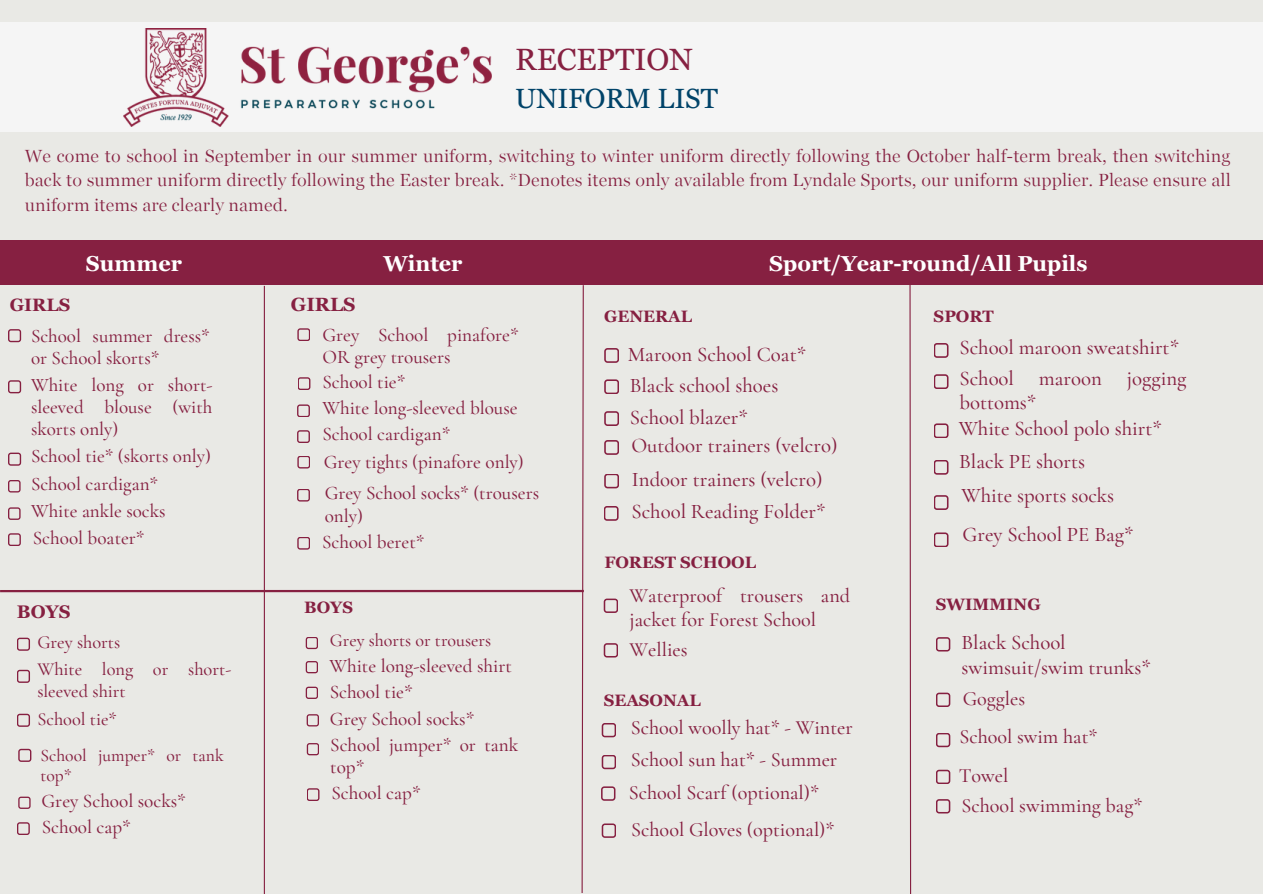
<style>
.page{position:relative;width:1263px;height:894px;background:#fff}
.page>*{position:absolute;margin:0;border:0;box-sizing:border-box;transform-origin:0 0}
.t1{font:30.75px "Georgia";color:#862041}
.t2{font:27.75px "Georgia";color:#004369}
.t3{font:700 21.6px "Georgia";color:#fff}
.t4{font:500 20.7px/24.5px "Cormorant Garamond";color:#862041}
.t5{font:500 20.1px/23.7px "Cormorant Garamond";color:#862041}
.t6{font:500 19.2px/22.2px "Cormorant Garamond";color:#862041}
.t7{font:700 19.2px "Georgia";color:#862041}
.t8{font:500 19.05px/22px "Cormorant Garamond";color:#862041}
.t9{font:500 18.3px/21.6px "Cormorant Garamond";color:#862041}
.t10{font:700 18.15px "Georgia";color:#862041}
.t11{font:300 18px/24.8px "SD Georgia";color:#862041;text-align:justify}
.t12{font:500 18px "Cormorant Garamond";color:#862041}
.t13{font:700 17.85px "Georgia";color:#862041}
.t14{font:500 17.55px/20.7px "Cormorant Garamond";color:#862041}
.t15{font:700 16.5px "Georgia";color:#862041}
</style>
<div class="page">
<div style="left:0;top:0;width:1263px;height:893px;background:#e9e9e5"></div>
<div style="left:0;top:22px;width:1262px;height:110px;background:#f5f5f5"></div>
<div style="left:0;top:241px;width:1263px;height:44px;background:#862041"></div>
<svg style="left:8px;top:380px;width:13px;height:13px"></svg>
<svg style="left:8px;top:452px;width:13px;height:13px"></svg>
<svg style="left:8px;top:329px;width:13px;height:13px"></svg>
<svg style="left:8px;top:480px;width:13px;height:12px"></svg>
<svg style="left:8px;top:507px;width:13px;height:12px"></svg>
<svg style="left:604px;top:348px;width:15px;height:15px"></svg>
<svg style="left:934px;top:532px;width:14px;height:15px"></svg>
<svg style="left:934px;top:460px;width:14px;height:14px"></svg>
<svg style="left:934px;top:423px;width:14px;height:15px"></svg>
<svg style="left:604px;top:440px;width:15px;height:14px"></svg>
<svg style="left:604px;top:474px;width:15px;height:14px"></svg>
<svg style="left:934px;top:343px;width:14px;height:15px"></svg>
<svg style="left:934px;top:374px;width:14px;height:15px"></svg>
<svg style="left:604px;top:379px;width:15px;height:15px"></svg>
<svg style="left:934px;top:495px;width:14px;height:15px"></svg>
<svg style="left:298px;top:377px;width:12px;height:13px"></svg>
<svg style="left:297px;top:430px;width:13px;height:13px"></svg>
<svg style="left:297px;top:404px;width:13px;height:13px"></svg>
<svg style="left:297px;top:328px;width:13px;height:13px"></svg>
<svg style="left:297px;top:456px;width:13px;height:12px"></svg>
<svg style="left:297px;top:489px;width:13px;height:12px"></svg>
<hr style="left:0;top:589px;width:584px;height:3px;background:#862041">
<svg style="left:581px;top:285px;width:3px;height:608px"></svg>
<svg style="left:909px;top:285px;width:3px;height:608px"></svg>
<hr style="left:264px;top:286px;width:1px;height:607px;background:#862041">
<svg style="left:306px;top:637px;width:12px;height:12px"></svg>
<svg style="left:306px;top:661px;width:12px;height:12px"></svg>
<svg style="left:306px;top:686px;width:12px;height:12px"></svg>
<svg style="left:307px;top:714px;width:12px;height:12px"></svg>
<svg style="left:307px;top:743px;width:12px;height:12px"></svg>
<svg style="left:17px;top:713px;width:13px;height:13px"></svg>
<svg style="left:17px;top:669px;width:13px;height:13px"></svg>
<svg style="left:17px;top:637px;width:13px;height:13px"></svg>
<svg style="left:936px;top:733px;width:14px;height:14px"></svg>
<svg style="left:936px;top:637px;width:14px;height:14px"></svg>
<svg style="left:936px;top:692px;width:14px;height:14px"></svg>
<svg style="left:604px;top:598px;width:14px;height:14px"></svg>
<svg style="left:604px;top:643px;width:14px;height:14px"></svg>
<svg style="left:936px;top:769px;width:14px;height:14px"></svg>
<svg style="left:602px;top:723px;width:14px;height:14px"></svg>
<svg style="left:602px;top:755px;width:14px;height:14px"></svg>
<svg style="left:936px;top:799px;width:14px;height:14px"></svg>
<svg style="left:18px;top:748px;width:13px;height:13px"></svg>
<svg style="left:604px;top:411px;width:15px;height:15px"></svg>
<svg style="left:297px;top:537px;width:13px;height:12px"></svg>
<svg style="left:8px;top:533px;width:13px;height:13px"></svg>
<svg style="left:17px;top:822px;width:13px;height:12px"></svg>
<svg style="left:307px;top:788px;width:12px;height:12px"></svg>
<svg style="left:18px;top:796px;width:13px;height:12px"></svg>
<svg style="left:601px;top:786px;width:14px;height:14px"></svg>
<svg style="left:602px;top:823px;width:14px;height:14px"></svg>
<svg style="left:604px;top:506px;width:15px;height:14px"></svg>
<img style="left:124px;top:29px;width:367px;height:98px">
<p class="t1" style="left:515px;top:42px;width:179px">RECEPTION</p>
<p class="t2" style="left:515px;top:82px;width:204px">UNIFORM LIST</p>
<p class="t11" style="left:25px;top:143px;width:1207px">We come to school in September in our summer uniform, switching to winter uniform directly following the October half-term break, then switching back to summer uniform directly following the Easter break. *Denotes items only available from Lyndale Sports, our uniform supplier. Please ensure all uniform items are clearly named.</p>
<p class="t13" style="left:10px;top:294px;width:62px">GIRLS</p>
<p class="t3" style="left:86px;top:251px;width:98px">Summer</p>
<p class="t3" style="left:383px;top:251px;width:81px">Winter</p>
<p class="t3" style="left:769px;top:251px;width:320px">Sport/Year-round/All Pupils</p>
<p class="t7" style="left:291px;top:293px;width:66px">GIRLS</p>
<p class="t15" style="left:604px;top:306px;width:89px">GENERAL</p>
<p class="t15" style="left:934px;top:306px;width:62px">SPORT</p>
<p class="t8" style="left:31px;top:324px;width:180px">School summer dress* or School skorts*</p>
<p class="t8" style="left:31px;top:374px;width:183px;text-align:justify">White long or short&shy;sleeved blouse (with skorts only)</p>
<p class="t8" style="left:31px;top:445px;width:181px">School tie* (skorts only)</p>
<p class="t8" style="left:31px;top:472px;width:128px">School cardigan*</p>
<p class="t8" style="left:31px;top:500px;width:136px">White ankle socks</p>
<p class="t6" style="left:322px;top:323px;width:198px">Grey School pinafore*<br>OR grey trousers</p>
<p class="t6" style="left:322px;top:396px;width:197px">White long-sleeved blouse</p>
<p class="t6" style="left:322px;top:370px;width:84px">School tie*</p>
<p class="t6" style="left:322px;top:422px;width:129px">School cardigan*</p>
<p class="t6" style="left:324px;top:450px;width:202px">Grey tights (pinafore only)</p>
<p class="t6" style="left:325px;top:481px;width:216px">Grey School socks* (trousers only)</p>
<p class="t6" style="left:33px;top:526px;width:113px">School boater*</p>
<p class="t6" style="left:322px;top:530px;width:104px">School beret*</p>
<p class="t4" style="left:628px;top:342px;width:180px">Maroon School Coat*</p>
<p class="t4" style="left:630px;top:373px;width:150px">Black school shoes</p>
<p class="t4" style="left:630px;top:405px;width:120px">School blazer*</p>
<p class="t4" style="left:631px;top:433px;width:207px">Outdoor trainers (velcro)</p>
<p class="t4" style="left:632px;top:466px;width:192px">Indoor trainers (velcro)</p>
<p class="t4" style="left:631px;top:499px;width:195px">School Reading Folder*</p>
<p class="t15" style="left:604px;top:553px;width:153px">FOREST SCHOOL</p>
<p class="t5" style="left:630px;top:583px;width:222px">Waterproof trousers and jacket for Forest School</p>
<p class="t5" style="left:630px;top:637px;width:59px">Wellies</p>
<p class="t15" style="left:304px;top:597px;width:50px">BOYS</p>
<p class="t10" style="left:17px;top:601px;width:55px">BOYS</p>
<p class="t9" style="left:37px;top:631px;width:85px">Grey shorts</p>
<p class="t9" style="left:37px;top:658px;width:195px">White long or short&shy;sleeved shirt</p>
<p class="t9" style="left:37px;top:707px;width:81px">School tie*</p>
<p class="t14" style="left:41px;top:744px;width:185px">School jumper* or tank top*</p>
<p class="t12" style="left:330px;top:629px;width:163px">Grey shorts or trousers</p>
<p class="t6" style="left:329px;top:654px;width:184px">White long-sleeved shirt</p>
<p class="t6" style="left:330px;top:680px;width:84px">School tie*</p>
<p class="t6" style="left:330px;top:707px;width:146px">Grey School socks*</p>
<p class="t6" style="left:330px;top:733px;width:189px">School jumper* or tank top*</p>
<p class="t15" style="left:604px;top:690px;width:98px">SEASONAL</p>
<p class="t5" style="left:631px;top:715px;width:223px">School woolly hat* - Winter</p>
<p class="t5" style="left:631px;top:747px;width:208px">School sun hat* - Summer</p>
<p class="t6" style="left:42px;top:789px;width:146px">Grey School socks*</p>
<p class="t5" style="left:629px;top:780px;width:192px">School Scarf (optional)*</p>
<p class="t5" style="left:631px;top:817px;width:205px">School Gloves (optional)*</p>
<p class="t6" style="left:331px;top:781px;width:91px">School cap*</p>
<p class="t6" style="left:42px;top:815px;width:91px">School cap*</p>
<p class="t4" style="left:959px;top:334px;width:221px">School maroon sweatshirt*</p>
<p class="t4" style="left:959px;top:365px;width:228px">School maroon jogging bottoms*</p>
<p class="t4" style="left:959px;top:416px;width:204px">White School polo shirt*</p>
<p class="t4" style="left:959px;top:448px;width:127px">Black PE shorts</p>
<p class="t4" style="left:962px;top:483px;width:154px">White sports socks</p>
<p class="t4" style="left:963px;top:522px;width:172px">Grey School PE Bag*</p>
<p class="t15" style="left:936px;top:594px;width:106px">SWIMMING</p>
<p class="t4" style="left:962px;top:630px;width:191px">Black School swimsuit/swim trunks*</p>
<p class="t5" style="left:963px;top:686px;width:64px">Goggles</p>
<p class="t5" style="left:959px;top:724px;width:140px">School swim hat*</p>
<p class="t5" style="left:959px;top:763px;width:51px">Towel</p>
<p class="t5" style="left:962px;top:793px;width:182px">School swimming bag*</p>
</div>
